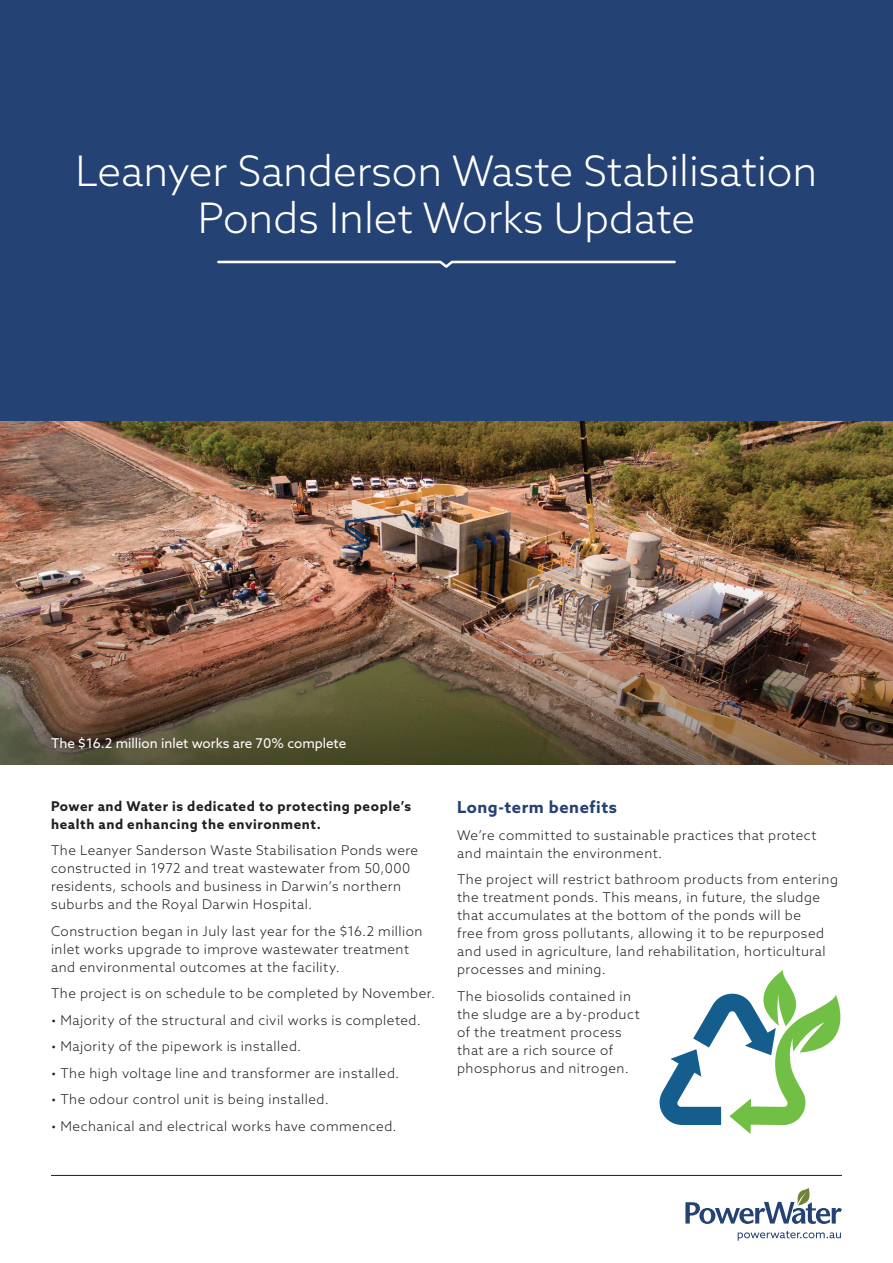
<style>
.page{position:relative;width:893px;height:1263px;background:#fff}
.page>*{position:absolute;margin:0;border:0;box-sizing:border-box;transform-origin:0 0}
.t1{font:300 42px/46.2px "Azo Sans";color:#fff;text-align:center}
.body_copy{font:700 16.5px "Azo Sans";letter-spacing:.035em;color:#254274}
.body_copy-2{font:300 13.5px/18px "Azo Sans";letter-spacing:.035em;color:#231f20}
.body_copy-3{font:700 13.5px/18px "Azo Sans";letter-spacing:.045em;color:#231f20}
.t2{font:13.5px "Azo Sans";color:#fff}
</style>
<div class="page">
<img style="left:0;top:421px;width:893px;height:162px">
<img style="left:0;top:583px;width:893px;height:181px">
<svg style="left:685px;top:1187px;width:157px;height:37px"></svg>
<svg style="left:738px;top:1231px;width:103px;height:10px"></svg>
<hr style="left:51px;top:1175px;width:791px;height:1px;background:#231f20">
<div style="left:0;top:0;width:893px;height:421px;background:#254274"></div>
<svg style="left:217px;top:260px;width:459px;height:8px"></svg>
<svg style="left:660px;top:970px;width:181px;height:164px"></svg>
<p class="t1" style="left:76px;top:148px;width:743px">Leanyer Sanderson Waste Stabilisation<br>Ponds Inlet Works Update</p>
<p class="t2" style="left:51px;top:735px;width:297px">The $16.2 million inlet works are 70% complete</p>
<p class="body_copy-3" style="left:51px;top:797px;width:361px">Power and Water is dedicated to protecting people’s health and enhancing the environment.</p>
<p class="body_copy-2" style="left:51px;top:841px;width:369px">The Leanyer Sanderson Waste Stabilisation Ponds were constructed in 1972 and treat wastewater from 50,000 residents, schools and business in Darwin’s northern suburbs and the Royal Darwin Hospital.</p>
<p class="body_copy-2" style="left:51px;top:922px;width:373px">Construction began in July last year for the $16.2 million inlet works upgrade to improve wastewater treatment and environmental outcomes at the facility.</p>
<p class="body_copy-2" style="left:51px;top:984px;width:386px">The project is on schedule to be completed by November.</p>
<p class="body_copy-2" style="left:51px;top:1011px;width:371px">• Majority of the structural and civil works is completed.</p>
<p class="body_copy-2" style="left:51px;top:1037px;width:252px">• Majority of the pipework is installed.</p>
<p class="body_copy-2" style="left:51px;top:1064px;width:350px">• The high voltage line and transformer are installed.</p>
<p class="body_copy-2" style="left:51px;top:1090px;width:279px">• The odour control unit is being installed.</p>
<p class="body_copy-2" style="left:51px;top:1117px;width:347px">• Mechanical and electrical works have commenced.</p>
<p class="body_copy" style="left:457px;top:796px;width:161px">Long-term benefits</p>
<p class="body_copy-2" style="left:457px;top:826px;width:361px">We’re committed to sustainable practices that protect and maintain the environment.</p>
<p class="body_copy-2" style="left:457px;top:870px;width:382px">The project will restrict bathroom products from entering the treatment ponds. This means, in future, the sludge that accumulates at the bottom of the ponds will be<br>free from gross pollutants, allowing it to be repurposed and used in agriculture, land rehabilitation, horticultural processes and mining.</p>
<p class="body_copy-2" style="left:457px;top:987px;width:184px">The biosolids contained in the sludge are a by-product of the treatment process that are a rich source of phosphorus and nitrogen.</p>
</div>
